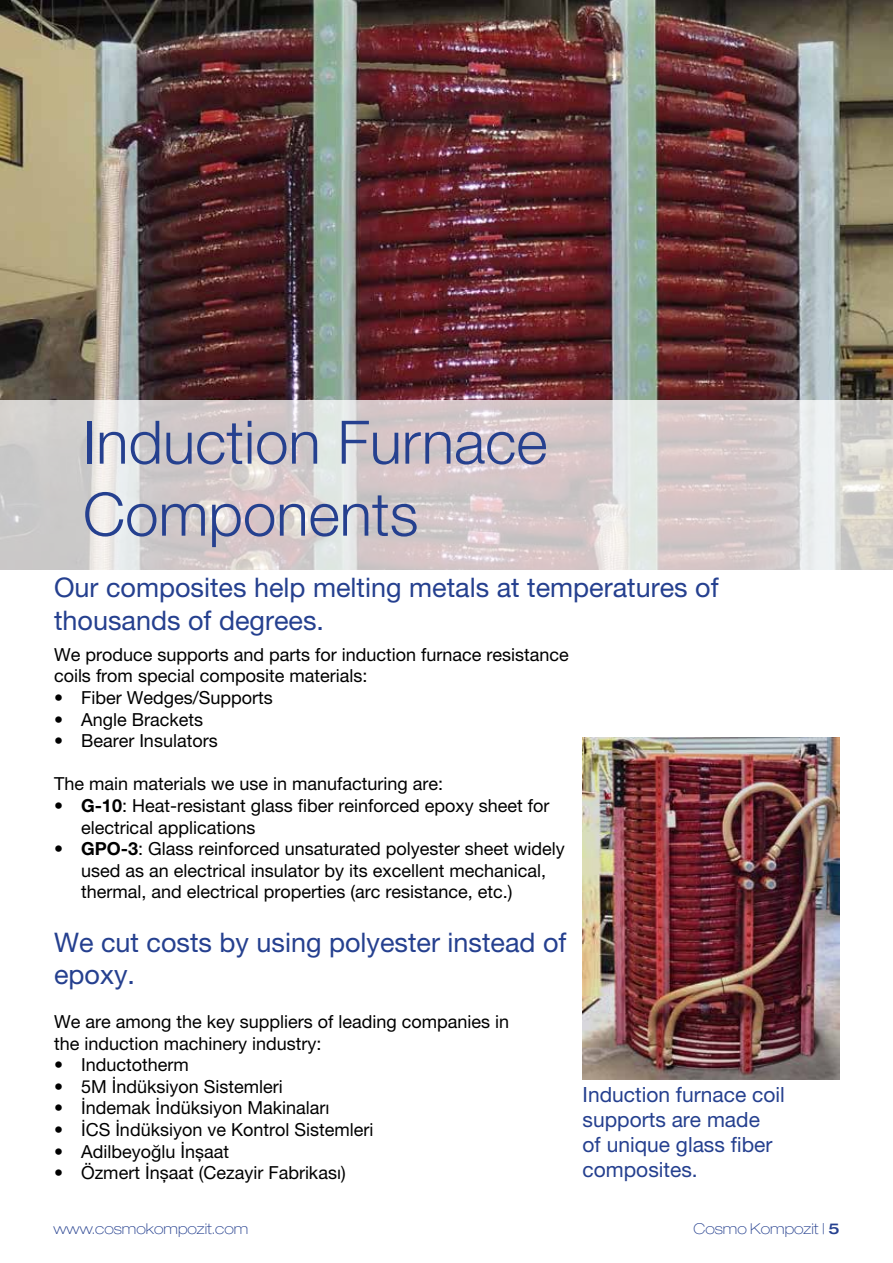
<style>
.page{position:relative;width:893px;height:1263px;background:#fff}
.page>*{position:absolute;margin:0;border:0;box-sizing:border-box;transform-origin:0 0}
.t1{font:300 60px/72px "Helvetica Neue LT Pro";color:#25408f}
.t2{font:27px/32.4px "Helvetica Neue LT Pro";color:#25408f}
.t3{font:21px/25.2px "Helvetica Neue LT Pro";color:#25408f}
.t4{font:18px/21.6px "Helvetica Neue LT Pro";color:#000}
.t5{font:100 expanded 15px "Helvetica Neue LT Pro";color:#25408f}
.s1{font-weight:700}
.s2{font-weight:500}
</style>
<div class="page">
<img style="left:0;top:0;width:893px;height:400px">
<svg style="left:0;top:400px;width:893px;height:170px;background:#d7d0d0"></svg>
<img style="left:583px;top:737px;width:257px;height:343px">
<h1 class="t1" style="left:83px;top:405px;width:466px">Induction Furnace<br>Components</h1>
<h2 class="t2" style="left:54px;top:571px;width:666px">Our composites help melting metals at temperatures of thousands of degrees.</h2>
<p class="t4" style="left:54px;top:643px;width:516px">We produce supports and parts for induction furnace resistance coils from special composite materials:</p>
<p class="t4" style="left:54px;top:686px;width:220px">• Fiber Wedges/Supports</p>
<p class="t4" style="left:54px;top:708px;width:151px">• Angle Brackets</p>
<p class="t4" style="left:54px;top:730px;width:165px">• Bearer Insulators</p>
<p class="t4" style="left:54px;top:773px;width:391px">The main materials we use in manufacturing are:</p>
<p class="t4" style="left:81px;top:794px;width:470px;text-indent:-27px"><span class="s1">• G-10</span>: Heat-resistant glass fiber reinforced epoxy sheet for electrical applications</p>
<p class="t4" style="left:81px;top:838px;width:485px;text-indent:-27px"><span class="s1">• GPO-3</span>: Glass reinforced unsaturated polyester sheet widely used as an electrical insulator by its excellent mechanical, thermal, and electrical properties (arc resistance, etc.)</p>
<h2 class="t2" style="left:54px;top:925px;width:514px">We cut costs by using polyester instead of epoxy.</h2>
<p class="t4" style="left:54px;top:1010px;width:457px">We are among the key suppliers of leading companies in the induction machinery industry:</p>
<p class="t4" style="left:54px;top:1054px;width:136px">• Inductotherm</p>
<p class="t4" style="left:54px;top:1075px;width:230px">• 5M İndüksiyon Sistemleri</p>
<p class="t4" style="left:54px;top:1097px;width:277px">• İndemak İndüksiyon Makinaları</p>
<p class="t4" style="left:54px;top:1118px;width:321px">• İCS İndüksiyon ve Kontrol Sistemleri</p>
<p class="t4" style="left:54px;top:1140px;width:177px">• Adilbeyoğlu İnşaat</p>
<p class="t4" style="left:54px;top:1162px;width:293px">• Özmert İnşaat (Cezayir Fabrikası)</p>
<p class="t3" style="left:583px;top:1081px;width:204px">Induction furnace coil supports are made<br>of unique glass fiber composites.</p>
<p class="t5" style="left:54px;top:1220px;width:196px">www.cosmokompozit.com</p>
<p class="t5" style="left:693px;top:1220px;width:148px">Cosmo Kompozit | <span class="s2">5</span></p>
</div>
